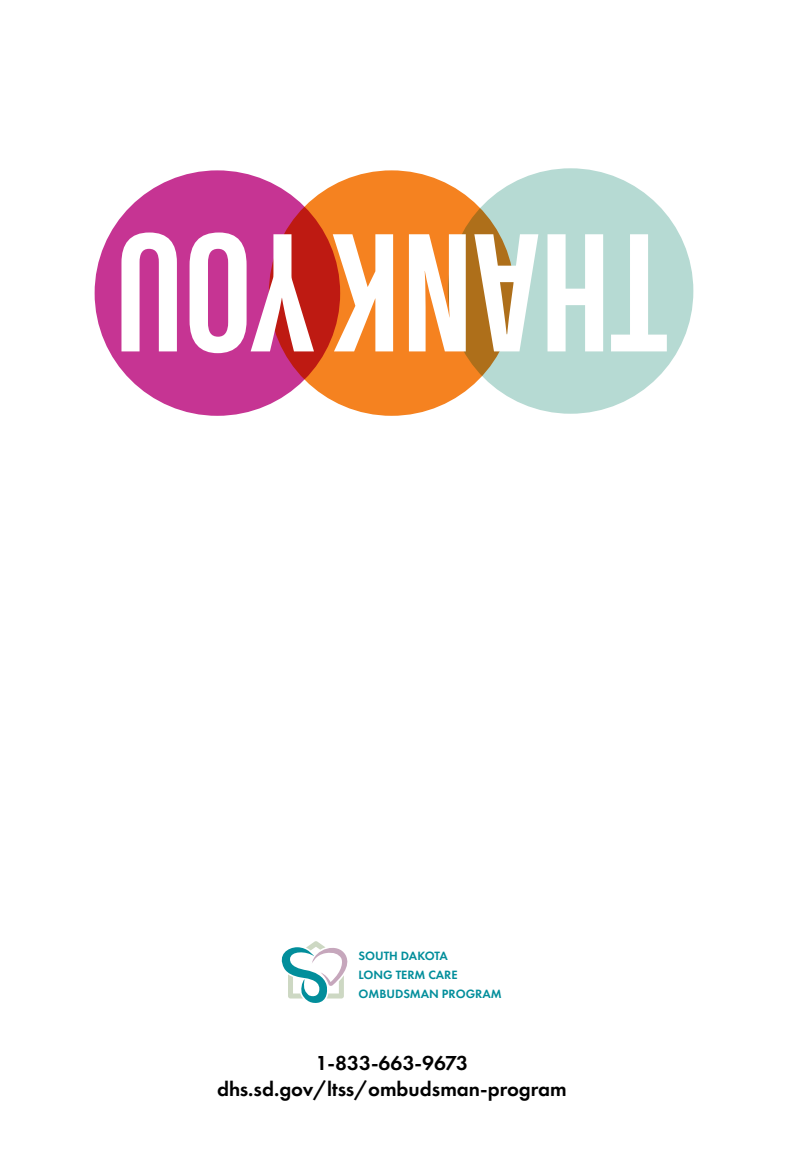
<style>
.page{position:relative;width:788px;height:1167px;background:#fff}
.page>*{position:absolute;margin:0;border:0;box-sizing:border-box;transform-origin:0 0}
.t1{font:700 175.35px "Acumin Pro Extra Cond";color:#fff}
.t2{font:600 21px/25.7px "Futura PT";color:#010101;text-align:center}
.t3{font:600 12.42px/18.6px "Futura PT";color:#028e9b}
</style>
<div class="page">
<div style="left:448px;top:168px;width:245px;height:246px;background:#b6dad3;border-radius:50%"></div>
<div style="left:95px;top:170px;width:245px;height:246px;background:#c63493;border-radius:50%"></div>
<svg style="left:269px;top:170px;width:245px;height:246px;background:#df6c1d"></svg>
<svg style="left:282px;top:941px;width:66px;height:62px"></svg>
<h1 class="t1" style="left:666px;top:401px;width:554px;rotate:-180deg">THANK YOU</h1>
<p class="t3" style="left:358px;top:947px;width:145px">SOUTH DAKOTA<br>LONG TERM CARE<br>OMBUDSMAN PROGRAM</p>
<p class="t2" style="left:217px;top:1050px;width:351px">1-833-663-9673 dhs.sd.gov/ltss/ombudsman-program</p>
</div>
